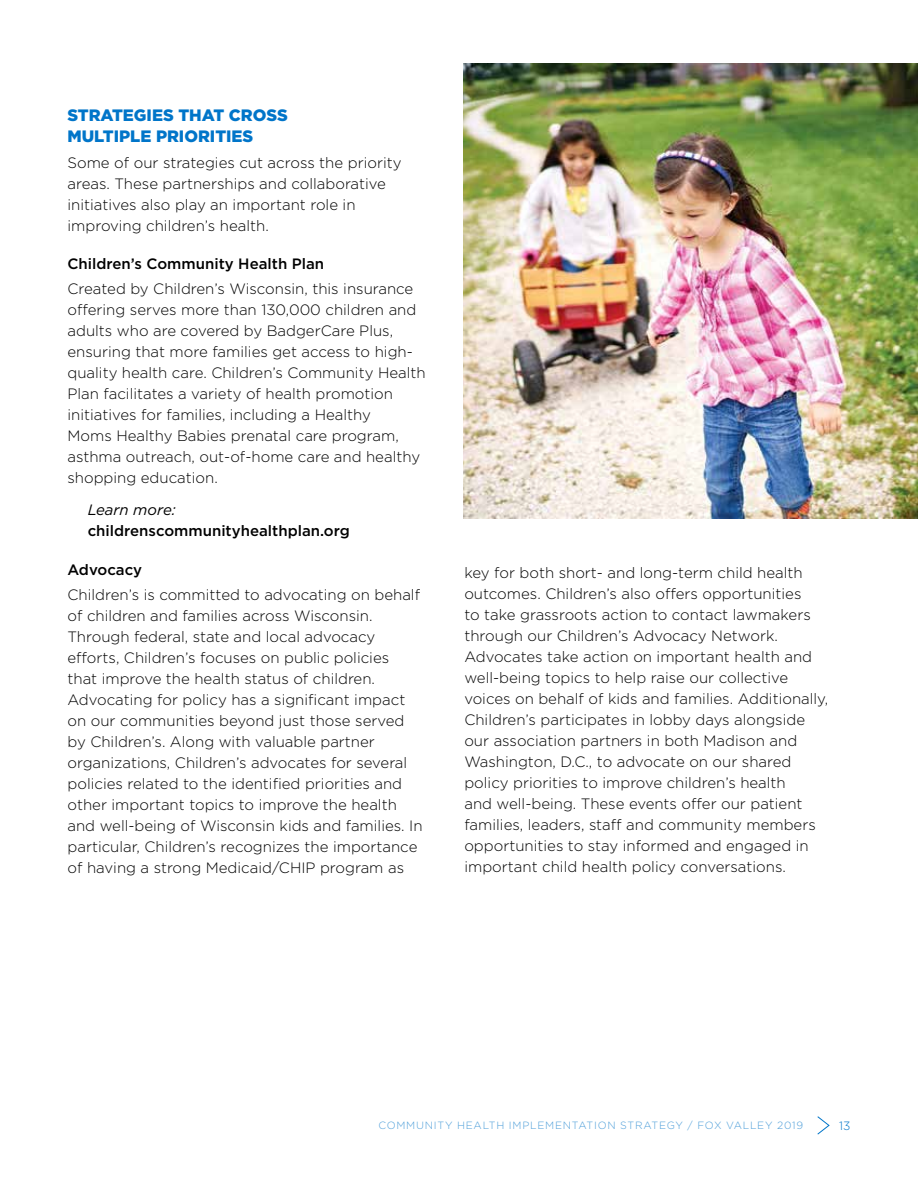
<style>
.page{position:relative;width:918px;height:1188px;background:#fff}
.page>*{position:absolute;margin:0;border:0;box-sizing:border-box;transform-origin:0 0}
.t1{font:900 16.5px/21px "Gotham";color:#0075c9}
.t2{font:300 15px/21px "Gotham";color:#000}
.t3{font:500 15px "Gotham";color:#000}
.t4{font:italic 15px "Gotham";color:#000}
.t5{font:300 12px "Gotham";color:#0075c9}
.t6{font:300 10.5px "Gotham";letter-spacing:.07em;color:#4d9ed9}
</style>
<div class="page">
<img style="left:463px;top:64px;width:455px;height:454px">
<svg style="left:817px;top:1116px;width:13px;height:19px"></svg>
<p class="t1" style="left:68px;top:105px;width:222px">STRATEGIES THAT CROSS<br>MULTIPLE PRIORITIES</p>
<p class="t2" style="left:68px;top:151px;width:336px">Some of our strategies cut across the priority areas. These partnerships and collaborative initiatives also play an important role in improving children’s health.</p>
<p class="t3" style="left:68px;top:254px;width:258px">Children’s Community Health Plan</p>
<p class="t2" style="left:68px;top:278px;width:360px">Created by Children’s Wisconsin, this insurance offering serves more than 130,000 children and adults who are covered by BadgerCare Plus, ensuring that more families get access to high&shy;quality health care. Children’s Community Health Plan facilitates a variety of health promotion initiatives for families, including a Healthy<br>Moms Healthy Babies prenatal care program, asthma outreach, out-of-home care and healthy shopping education.</p>
<p class="t4" style="left:88px;top:500px;width:90px">Learn more:</p>
<p class="t3" style="left:88px;top:521px;width:264px">childrenscommunityhealthplan.org</p>
<p class="t3" style="left:68px;top:560px;width:76px">Advocacy</p>
<p class="t2" style="left:68px;top:584px;width:357px">Children’s is committed to advocating on behalf of children and families across Wisconsin.<br>Through federal, state and local advocacy efforts, Children’s focuses on public policies that improve the health status of children.<br>Advocating for policy has a significant impact on our communities beyond just those served by Children’s. Along with valuable partner organizations, Children’s advocates for several policies related to the identified priorities and other important topics to improve the health and well-being of Wisconsin kids and families. In particular, Children’s recognizes the importance of having a strong Medicaid/CHIP program as</p>
<p class="t2" style="left:464px;top:561px;width:365px">key for both short- and long-term child health outcomes. Children’s also offers opportunities<br>to take grassroots action to contact lawmakers through our Children’s Advocacy Network.<br>Advocates take action on important health and well-being topics to help raise our collective voices on behalf of kids and families. Additionally, Children’s participates in lobby days alongside our association partners in both Madison and Washington, D.C., to advocate on our shared policy priorities to improve children’s health<br>and well-being. These events offer our patient families, leaders, staff and community members opportunities to stay informed and engaged in important child health policy conversations.</p>
<p class="t6" style="left:378px;top:1119px;width:426px">COMMUNITY HEALTH IMPLEMENTATION STRATEGY / FOX VALLEY 2019</p>
<p class="t5" style="left:839px;top:1118px;width:13px">13</p>
</div>
